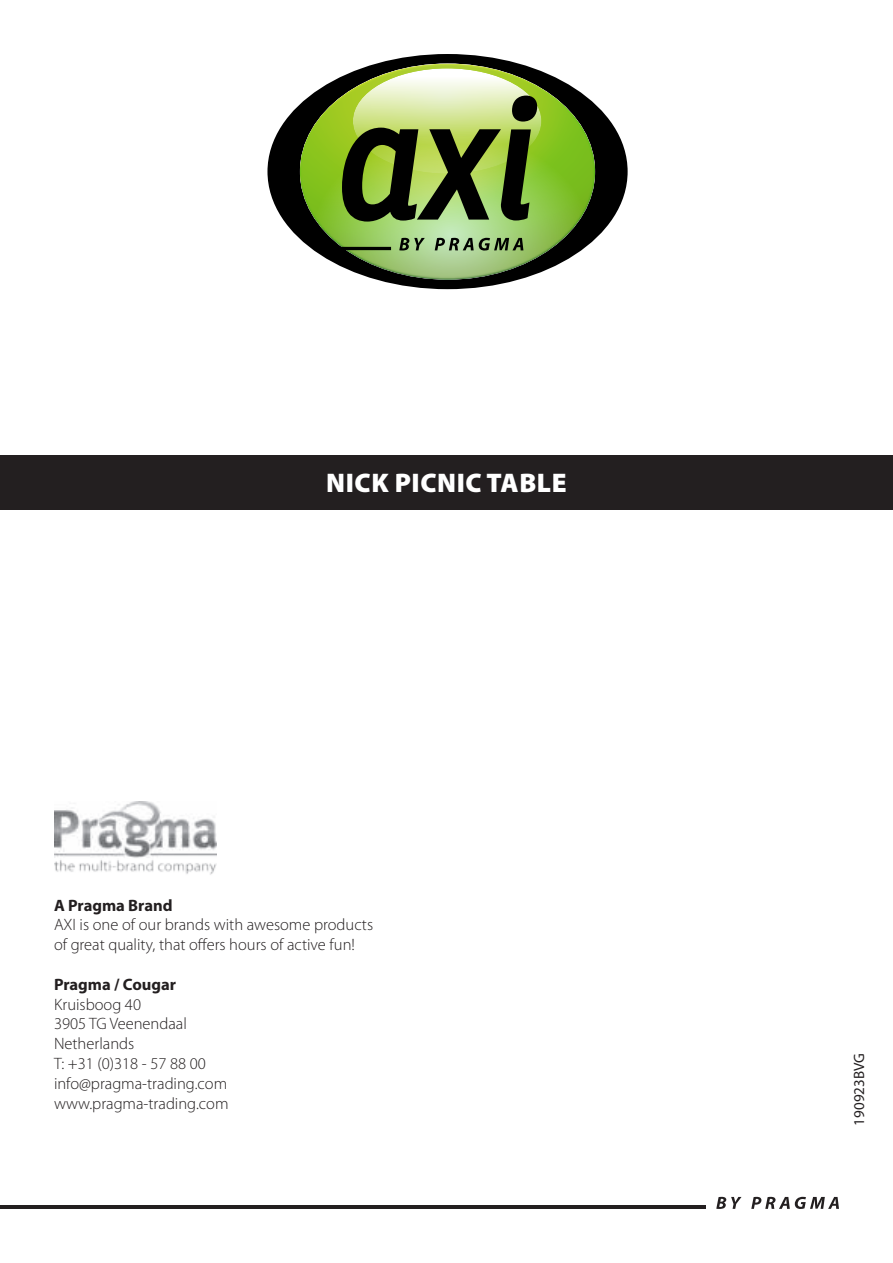
<style>
.page{position:relative;width:893px;height:1263px;background:#fff}
.page>*{position:absolute;margin:0;border:0;box-sizing:border-box;transform-origin:0 0}
.t1{font:900 27px "Myriad Pro";letter-spacing:.02em;color:#fff}
.t2{font:300 16.5px/19.8px "Myriad Pro";color:#231f20}
.t3{font:700 16.5px "Myriad Pro";color:#231f20}
.t4{font:15px "Myriad Pro";color:#231f20}
</style>
<div class="page">
<div style="left:267px;top:54px;width:361px;height:235px;background:#000;border-radius:50%"></div>
<svg style="left:300px;top:64px;width:295px;height:216px"></svg>
<svg style="left:319px;top:247px;width:72px;height:3px"></svg>
<svg style="left:324px;top:57px;width:240px;height:136px;background:#b7cc7a"></svg>
<svg style="left:512px;top:96px;width:25px;height:26px"></svg>
<svg style="left:342px;top:128px;width:189px;height:94px"></svg>
<svg style="left:399px;top:238px;width:26px;height:12px"></svg>
<svg style="left:435px;top:238px;width:88px;height:13px"></svg>
<img style="left:54px;top:801px;width:162px;height:74px">
<div style="left:0;top:455px;width:893px;height:55px;background:#231f20"></div>
<svg style="left:716px;top:1197px;width:25px;height:12px"></svg>
<svg style="left:751px;top:1197px;width:88px;height:12px"></svg>
<hr style="left:0;top:1205px;width:706px;height:4px;background:#231f20">
<h1 class="t1" style="left:326px;top:467px;width:242px">NICK PICNIC TABLE</h1>
<p class="t3" style="left:54px;top:899px;width:120px">A Pragma Brand</p>
<p class="t2" style="left:54px;top:916px;width:321px">AXI is one of our brands with awesome products of great quality, that offers hours of active fun!</p>
<p class="t3" style="left:54px;top:978px;width:124px">Pragma / Cougar</p>
<p class="t2" style="left:54px;top:996px;width:176px">Kruisboog 40<br>3905 TG Veenendaal<br>Netherlands<br>T: +31 (0)318 - 57 88 00 info@pragma-trading.com www.pragma-trading.com</p>
<p class="t4" style="left:852px;top:1125px;width:74px;rotate:-90deg">190923BVG</p>
</div>
